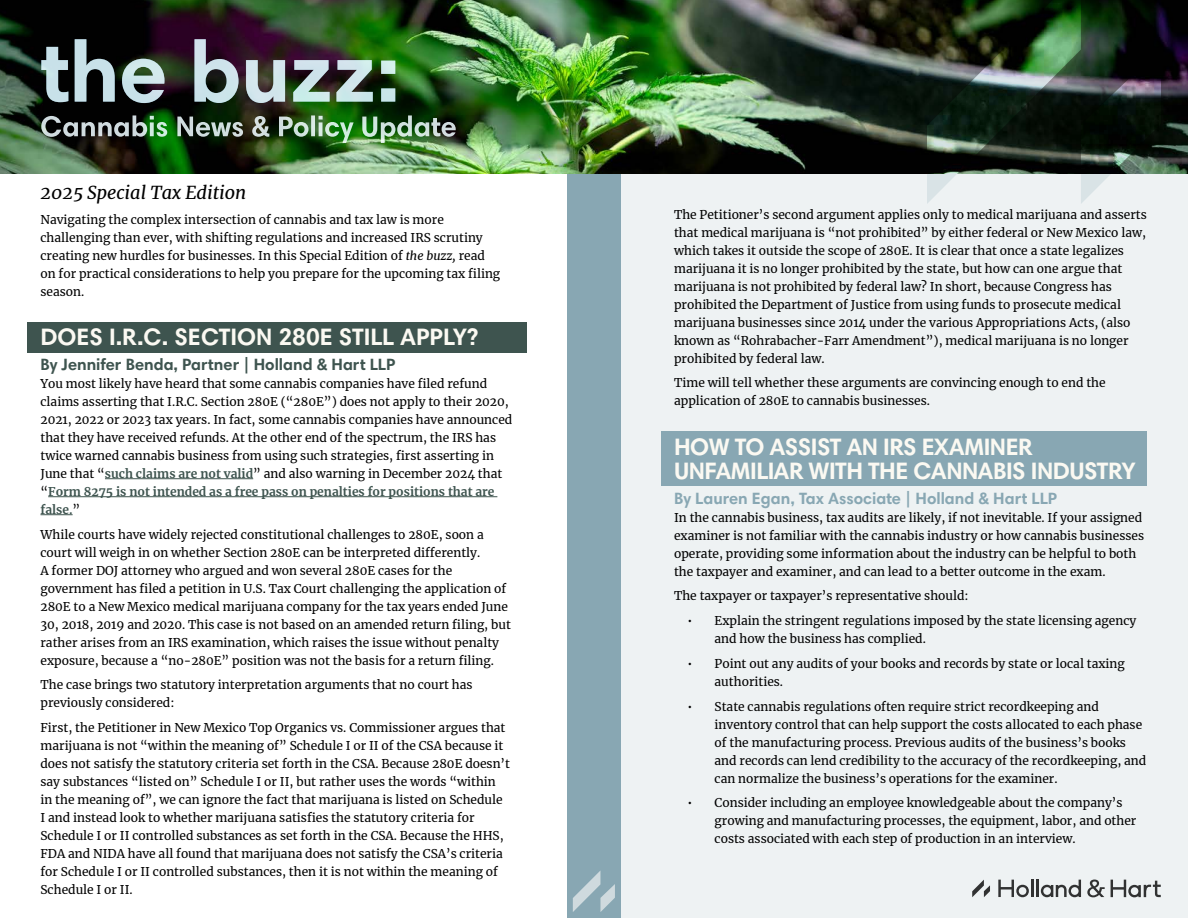
<style>
.page{position:relative;width:1188px;height:918px;background:#fff}
.page>*{position:absolute;margin:0;border:0;box-sizing:border-box;transform-origin:0 0}
.t1{font:700 24px/24px "Harmonia Sans";letter-spacing:-.02em;color:#fbf9f2}
.t2{font:700 24px "Harmonia Sans";color:#fbf9f2}
.t3{font:italic 18px "Merriweather";color:#000}
.t4{font:700 16.5px "Harmonia Sans";color:#88a7b3}
.t5{font:700 16.5px "Harmonia Sans";color:#3e544f}
.t6{font:12px/18px "Merriweather";color:#000}
.s1{font-style:italic}
.s2{font-weight:700;color:#3e544f}
</style>
<div class="page">
<div style="left:567px;top:0;width:54px;height:918px;background:#88a7b3"></div>
<div style="left:621px;top:0;width:567px;height:918px;background:#eef2f3"></div>
<img style="left:0;top:0;width:1188px;height:174px">
<div style="left:662px;top:431px;width:485px;height:54px;background:#88a7b3"></div>
<div style="left:27px;top:322px;width:499px;height:31px;background:#3e544f"></div>
<hr style="left:105px;top:478px;width:148px;height:1px;background:#3e544f">
<hr style="left:48px;top:496px;width:449px;height:1px;background:#3e544f">
<hr style="left:40px;top:514px;width:33px;height:1px;background:#3e544f">
<svg style="left:972px;top:880px;width:18px;height:17px"></svg>
<hr style="left:1036px;top:880px;width:3px;height:17px;background:#313232">
<svg style="left:1041px;top:880px;width:40px;height:17px"></svg>
<svg style="left:998px;top:880px;width:35px;height:17px"></svg>
<svg style="left:1111px;top:880px;width:50px;height:17px"></svg>
<svg style="left:1087px;top:880px;width:18px;height:17px"></svg>
<img style="left:927px;top:0;width:234px;height:204px">
<img style="left:41px;top:115px;width:415px;height:28px">
<svg style="left:41px;top:39px;width:354px;height:64px;background:#5e6664"></svg>
<svg style="left:573px;top:871px;width:42px;height:41px"></svg>
<h2 class="t3" style="left:40px;top:180px;width:207px">2025 Special Tax Edition</h2>
<p class="t6" style="left:40px;top:210px;width:461px">Navigating the complex intersection of cannabis and tax law is more challenging than ever, with shifting regulations and increased IRS scrutiny creating new hurdles for businesses. In this Special Edition of <span class="s1">the buzz,</span> read on for practical considerations to help you prepare for the upcoming tax filing season.</p>
<h1 class="t2" style="left:40px;top:322px;width:439px">DOES I.R.C. SECTION 280E STILL APPLY?</h1>
<h3 class="t5" style="left:40px;top:354px;width:356px">By Jennifer Benda, Partner | Holland &amp; Hart LLP</h3>
<p class="t6" style="left:40px;top:374px;width:473px">You most likely have heard that some cannabis companies have filed refund claims asserting that I.R.C. Section 280E (“280E”) does not apply to their 2020, 2021, 2022 or 2023 tax years. In fact, some cannabis companies have announced that they have received refunds. At the other end of the spectrum, the IRS has twice warned cannabis business from using such strategies, first asserting in June that “<span class="s2">such claims are not valid</span>” and also warning in December 2024 that “<span class="s2">Form 8275 is not intended as a free pass on penalties for positions that are false.</span>”</p>
<p class="t6" style="left:40px;top:525px;width:472px">While courts have widely rejected constitutional challenges to 280E, soon a court will weigh in on whether Section 280E can be interpreted differently.<br>A former DOJ attorney who argued and won several 280E cases for the government has filed a petition in U.S. Tax Court challenging the application of 280E to a New Mexico medical marijuana company for the tax years ended June 30, 2018, 2019 and 2020. This case is not based on an amended return filing, but rather arises from an IRS examination, which raises the issue without penalty exposure, because a “no-280E” position was not the basis for a return filing.</p>
<p class="t6" style="left:40px;top:676px;width:434px">The case brings two statutory interpretation arguments that no court has previously considered:</p>
<p class="t6" style="left:40px;top:718px;width:471px">First, the Petitioner in New Mexico Top Organics vs. Commissioner argues that marijuana is not “within the meaning of” Schedule I or II of the CSA because it does not satisfy the statutory criteria set forth in the CSA. Because 280E doesn’t say substances “listed on” Schedule I or II, but rather uses the words “within in the meaning of”, we can ignore the fact that marijuana is listed on Schedule I and instead look to whether marijuana satisfies the statutory criteria for Schedule I or II controlled substances as set forth in the CSA. Because the HHS, FDA and NIDA have all found that marijuana does not satisfy the CSA’s criteria for Schedule I or II controlled substances, then it is not within the meaning of Schedule I or II.</p>
<p class="t6" style="left:674px;top:205px;width:474px">The Petitioner’s second argument applies only to medical marijuana and asserts that medical marijuana is “not prohibited” by either federal or New Mexico law, which takes it outside the scope of 280E. It is clear that once a state legalizes marijuana it is no longer prohibited by the state, but how can one argue that marijuana is not prohibited by federal law? In short, because Congress has prohibited the Department of Justice from using funds to prosecute medical marijuana businesses since 2014 under the various Appropriations Acts, (also known as “Rohrabacher-Farr Amendment”), medical marijuana is no longer prohibited by federal law.</p>
<p class="t6" style="left:674px;top:374px;width:433px">Time will tell whether these arguments are convincing enough to end the application of 280E to cannabis businesses.</p>
<h1 class="t1" style="left:674px;top:434px;width:463px">HOW TO ASSIST AN IRS EXAMINER<br>UNFAMILIAR WITH THE CANNABIS INDUSTRY</h1>
<h3 class="t4" style="left:674px;top:488px;width:385px">By Lauren Egan, Tax Associate | Holland &amp; Hart LLP</h3>
<p class="t6" style="left:674px;top:508px;width:471px">In the cannabis business, tax audits are likely, if not inevitable. If your assigned examiner is not familiar with the cannabis industry or how cannabis businesses operate, providing some information about the industry can be helpful to both the taxpayer and examiner, and can lead to a better outcome in the exam.</p>
<p class="t6" style="left:674px;top:587px;width:296px">The taxpayer or taxpayer’s representative should:</p>
<p class="t6" style="left:715px;top:612px;width:423px;text-indent:-27px">• Explain the stringent regulations imposed by the state licensing agency and how the business has complied.</p>
<p class="t6" style="left:715px;top:654px;width:412px;text-indent:-27px">• Point out any audits of your books and records by state or local taxing authorities.</p>
<p class="t6" style="left:715px;top:697px;width:433px;text-indent:-27px">• State cannabis regulations often require strict recordkeeping and inventory control that can help support the costs allocated to each phase of the manufacturing process. Previous audits of the business’s books and records can lend credibility to the accuracy of the recordkeeping, and can normalize the business’s operations for the examiner.</p>
<p class="t6" style="left:715px;top:794px;width:423px;text-indent:-27px">• Consider including an employee knowledgeable about the company’s growing and manufacturing processes, the equipment, labor, and other costs associated with each step of production in an interview.</p>
</div>
